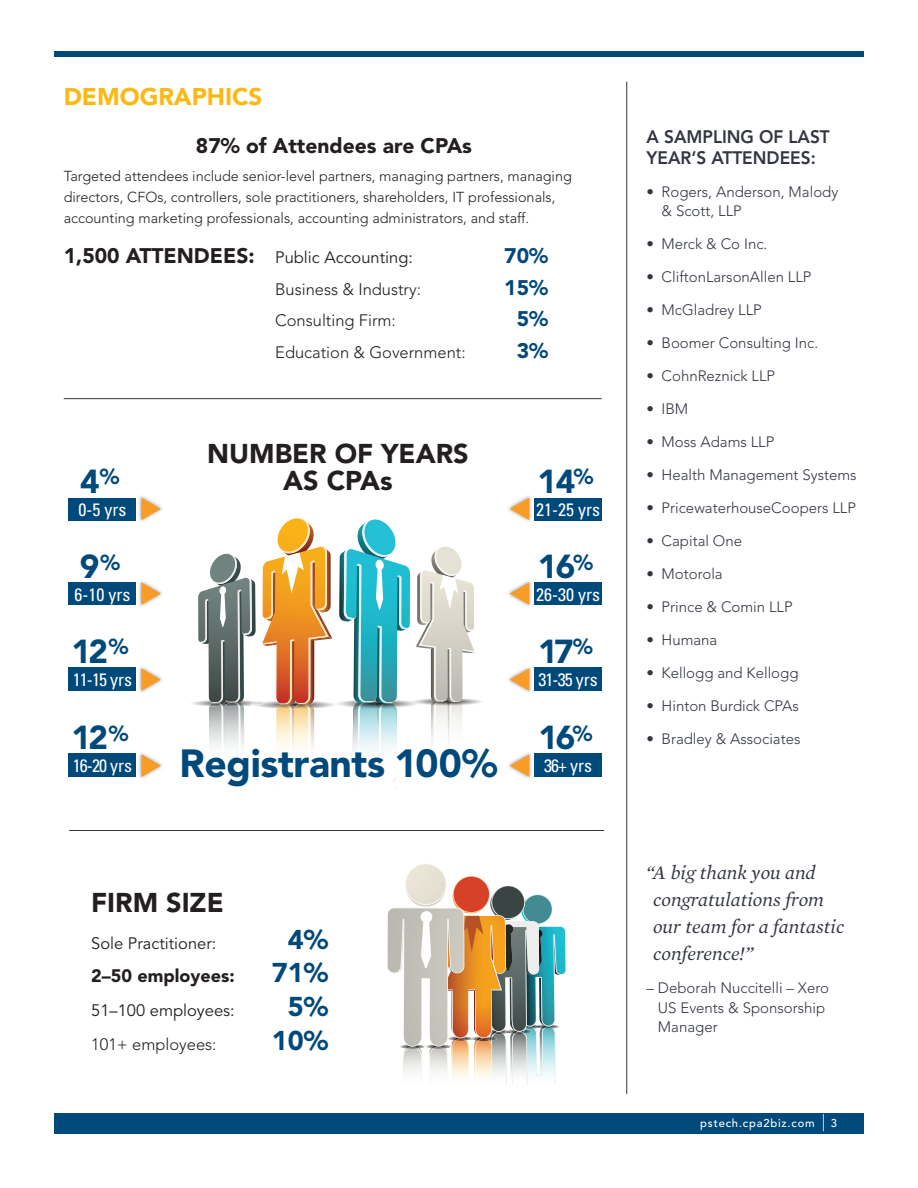
<style>
.page{position:relative;width:918px;height:1188px;background:#fff}
.page>*{position:absolute;margin:0;border:0;box-sizing:border-box;transform-origin:0 0}
.t1{font:900 39px "Avenir";letter-spacing:-.01em;color:#00497b}
.t2{font:900 33px "Avenir";letter-spacing:-.07em;color:#00497b}
.t3{font:900 27px/27px "Avenir";color:#231f20;text-align:center}
.t4{font:900 27px "Avenir";color:#00497b}
.t5{font:900 24px "Avenir";color:#fcb814}
.t6{font:900 21px "Avenir";color:#231f20}
.t7{font:900 21px "Avenir";color:#00497b}
.t8{font:italic 19.5px/27px "Mercury Text G1";color:#323640}
.t9{font:condensed 18px "Univers";color:#fff}
.t10{font:800 18px/21px "Avenir";color:#323640;scale:.96 1}
.t11{font:900 18px "Avenir";color:#231f20}
.t12{font:300 16.5px "Avenir";color:#231f20}
.t13{font:16.5px "Avenir";color:#231f20}
.t14{font:300 15px/19.5px "Avenir";color:#323640}
.t15{font:300 14.4px/21px "Avenir";color:#231f20}
.t16{font:500 11.25px "Avenir";letter-spacing:.07em;color:#fff}
.s1{font-weight:900;font-size:21px}
.s2{font-weight:300;font-size:17.25px}
</style>
<div class="page">
<div style="left:54px;top:51px;width:810px;height:6px;background:#00497b"></div>
<hr style="left:627px;top:82px;width:1px;height:1012px;background:#323640">
<div style="left:137px;top:494px;width:28px;height:30px;background:#231f20;opacity:.45"></div>
<svg style="left:141px;top:498px;width:20px;height:22px"></svg>
<div style="left:69px;top:498px;width:67px;height:22px;background:#00497b"></div>
<svg style="left:416px;top:546px;width:58px;height:152px"></svg>
<img style="left:410px;top:698px;width:72px;height:47px">
<svg style="left:192px;top:518px;width:218px;height:270px"></svg>
<img style="left:295px;top:699px;width:91px;height:12px">
<div style="left:69px;top:583px;width:67px;height:22px;background:#00497b"></div>
<div style="left:69px;top:667px;width:67px;height:24px;background:#00497b"></div>
<div style="left:137px;top:579px;width:28px;height:29px;background:#231f20;opacity:.45"></div>
<svg style="left:141px;top:582px;width:20px;height:23px"></svg>
<div style="left:137px;top:665px;width:28px;height:29px;background:#231f20;opacity:.45"></div>
<svg style="left:141px;top:668px;width:20px;height:23px"></svg>
<div style="left:69px;top:753px;width:67px;height:24px;background:#00497b"></div>
<div style="left:137px;top:751px;width:28px;height:29px;background:#231f20;opacity:.45"></div>
<svg style="left:141px;top:754px;width:20px;height:23px"></svg>
<div style="left:506px;top:494px;width:28px;height:30px;background:#231f20;opacity:.45"></div>
<svg style="left:510px;top:498px;width:19px;height:22px"></svg>
<div style="left:535px;top:498px;width:67px;height:22px;background:#00497b"></div>
<div style="left:535px;top:583px;width:67px;height:22px;background:#00497b"></div>
<div style="left:535px;top:667px;width:67px;height:24px;background:#00497b"></div>
<div style="left:506px;top:579px;width:28px;height:29px;background:#231f20;opacity:.45"></div>
<svg style="left:510px;top:582px;width:19px;height:23px"></svg>
<div style="left:506px;top:665px;width:28px;height:29px;background:#231f20;opacity:.45"></div>
<svg style="left:510px;top:668px;width:19px;height:23px"></svg>
<div style="left:535px;top:753px;width:67px;height:24px;background:#00497b"></div>
<div style="left:506px;top:751px;width:28px;height:29px;background:#231f20;opacity:.45"></div>
<svg style="left:510px;top:754px;width:19px;height:23px"></svg>
<hr style="left:64px;top:398px;width:538px;height:1px;background:#323640">
<hr style="left:69px;top:830px;width:535px;height:1px;background:#323640">
<div style="left:491px;top:885px;width:34px;height:34px;background:#f5f6f5;border-radius:50%"></div>
<svg style="left:453px;top:876px;width:37px;height:37px"></svg>
<div style="left:454px;top:877px;width:35px;height:35px;background:#d74127;border-radius:18px"></div>
<div style="left:405px;top:864px;width:41px;height:41px;background:#f8f7f0;border-radius:50%"></div>
<img style="left:406px;top:864px;width:40px;height:40px;border-radius:20px">
<div style="left:54px;top:1113px;width:810px;height:21px;background:#00497b"></div>
<svg style="left:387px;top:886px;width:179px;height:199px"></svg>
<h3 class="t5" style="left:64px;top:82px;width:200px">DEMOGRAPHICS</h3>
<h3 class="t6" style="left:196px;top:133px;width:278px">87% of Attendees are CPAs</h3>
<p class="t15" style="left:64px;top:166px;width:510px">Targeted attendees include senior-level partners, managing partners, managing directors, CFOs, controllers, sole practitioners, shareholders, IT professionals, accounting marketing professionals, accounting administrators, and staff.</p>
<p class="t13" style="left:64px;top:248px;width:351px"><span class="s1">1,500 ATTENDEES:</span> Public Accounting:</p>
<h3 class="t7" style="left:504px;top:243px;width:45px">70%</h3>
<p class="t12" style="left:275px;top:280px;width:147px">Business &amp; Industry:</p>
<h3 class="t7" style="left:504px;top:275px;width:45px">15%</h3>
<p class="t12" style="left:275px;top:311px;width:122px">Consulting Firm:</p>
<h3 class="t7" style="left:517px;top:306px;width:33px">5%</h3>
<p class="t12" style="left:275px;top:343px;width:192px">Education &amp; Government:</p>
<h3 class="t7" style="left:517px;top:338px;width:33px">3%</h3>
<h2 class="t2" style="left:80px;top:462px;width:41px">4<sup>%</sup></h2>
<p class="t9" style="left:79px;top:498px;width:49px">0-5 yrs</p>
<h2 class="t2" style="left:80px;top:546px;width:42px">9<sup>%</sup></h2>
<p class="t9" style="left:75px;top:583px;width:57px">6-10 yrs</p>
<h2 class="t2" style="left:71px;top:631px;width:59px">12<sup>%</sup></h2>
<p class="t9" style="left:73px;top:669px;width:61px">11-15 yrs</p>
<h2 class="t2" style="left:71px;top:717px;width:59px">12<sup>%</sup></h2>
<p class="t9" style="left:73px;top:755px;width:61px">16-20 yrs</p>
<h3 class="t3" style="left:207px;top:440px;width:263px">NUMBER OF YEARS<br>AS CPAs</h3>
<h1 class="t1" style="left:180px;top:740px;width:319px">Registrants 100%</h1>
<h2 class="t2" style="left:538px;top:462px;width:58px">14<sup>%</sup></h2>
<p class="t9" style="left:536px;top:498px;width:65px">21-25 yrs</p>
<h2 class="t2" style="left:538px;top:546px;width:57px">16<sup>%</sup></h2>
<p class="t9" style="left:536px;top:583px;width:65px">26-30 yrs</p>
<h2 class="t2" style="left:538px;top:631px;width:56px">17<sup>%</sup></h2>
<p class="t9" style="left:538px;top:669px;width:61px">31-35 yrs</p>
<h2 class="t2" style="left:539px;top:717px;width:56px">16<sup>%</sup></h2>
<p class="t9" style="left:544px;top:755px;width:50px">36+ yrs</p>
<h3 class="t3" style="left:91px;top:889px;width:134px">FIRM SIZE</h3>
<p class="t13" style="left:91px;top:933px;width:127px">Sole Practitioner:</p>
<h3 class="t4" style="left:288px;top:923px;width:42px">4%</h3>
<p class="t11" style="left:91px;top:965px;width:145px">2–50 employees:</p>
<h3 class="t4" style="left:272px;top:957px;width:58px">71%</h3>
<p class="t13" style="left:91px;top:1001px;width:145px">51–100 employees:</p>
<h3 class="t4" style="left:288px;top:990px;width:42px">5%</h3>
<p class="t12" style="left:91px;top:1035px;width:127px">101+ employees:</p>
<h3 class="t4" style="left:272px;top:1024px;width:58px">10%</h3>
<p class="t10" style="left:647px;top:126px;width:192px">A SAMPLING OF LAST<br>YEAR’S ATTENDEES:</p>
<p class="t14" style="left:662px;top:182px;width:178px;text-indent:-15px">• Rogers, Anderson, Malody &amp; Scott, LLP</p>
<p class="t14" style="left:647px;top:234px;width:122px">• Merck &amp; Co Inc.</p>
<p class="t14" style="left:647px;top:267px;width:167px">• CliftonLarsonAllen LLP</p>
<p class="t14" style="left:647px;top:300px;width:117px">• McGladrey LLP</p>
<p class="t14" style="left:647px;top:333px;width:173px">• Boomer Consulting Inc.</p>
<p class="t14" style="left:647px;top:366px;width:130px">• CohnReznick LLP</p>
<p class="t14" style="left:647px;top:399px;width:43px">• IBM</p>
<p class="t14" style="left:647px;top:432px;width:129px">• Moss Adams LLP</p>
<p class="t14" style="left:647px;top:465px;width:212px">• Health Management Systems</p>
<p class="t14" style="left:647px;top:498px;width:211px">• PricewaterhouseCoopers LLP</p>
<p class="t14" style="left:647px;top:531px;width:97px">• Capital One</p>
<p class="t14" style="left:647px;top:564px;width:78px">• Motorola</p>
<p class="t14" style="left:647px;top:597px;width:148px">• Prince &amp; Comin LLP</p>
<p class="t14" style="left:647px;top:630px;width:72px">• Humana</p>
<p class="t14" style="left:647px;top:663px;width:153px">• Kellogg and Kellogg</p>
<p class="t14" style="left:647px;top:696px;width:154px">• Hinton Burdick CPAs</p>
<p class="t14" style="left:647px;top:729px;width:155px">• Bradley &amp; Associates</p>
<h3 class="t8" style="left:653px;top:858px;width:193px;text-indent:-6px">“A big thank you and congratulations from our team for a fantastic conference!”</h3>
<p class="t14" style="left:658px;top:978px;width:173px;text-indent:-11px">– Deborah Nuccitelli – Xero<br>US Events &amp; Sponsorship<br>Manager</p>
<p class="t16" style="left:700px;top:1117px;width:138px">pstech.cpa2biz.com <span class="s2">|</span> 3</p>
</div>
